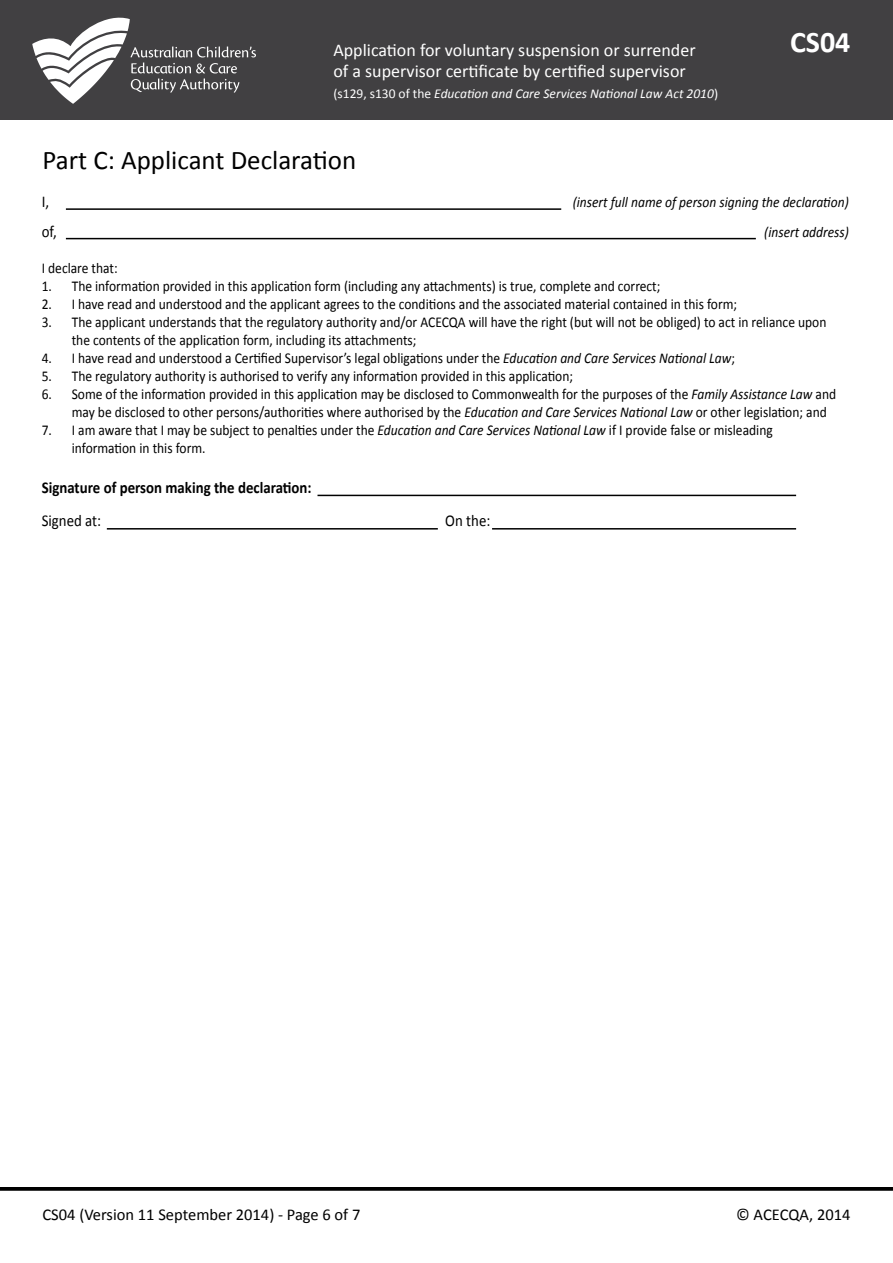
<style>
.page{position:relative;width:893px;height:1263px;background:#fff}
.page>*{position:absolute;margin:0;border:0;box-sizing:border-box;transform-origin:0 0}
.t1{font:700 30px "Calibri";color:#fff}
.t2{font:27px "Calibri";color:#000}
.t3{font:18px "Calibri";color:#fff}
.t4{font:16.5px "Calibri";color:#000}
.t5{font:700 16.5px "Calibri";color:#000;scale:.9 1}
.t6{font:16.5px "Calibri";color:#000;scale:.9 1}
.t7{font:15px/18px "Calibri";color:#000;scale:.9 1}
.t8{font:italic 15px "Calibri";color:#000;scale:.9 1}
.t9{font:italic 13.5px "Calibri";color:#fff}
.s1{font-style:normal}
.s2{font-style:italic}
</style>
<div class="page">
<svg style="left:0;top:1187px;width:893px;height:4px;background:#0e0e0e"></svg>
<div style="left:0;top:0;width:893px;height:119px;background:#414042"></div>
<svg style="left:32px;top:17px;width:224px;height:87px"></svg>
<hr style="left:317px;top:495px;width:479px;height:1px;background:#000">
<hr style="left:492px;top:528px;width:304px;height:1px;background:#000">
<hr style="left:107px;top:528px;width:331px;height:1px;background:#000">
<hr style="left:66px;top:238px;width:690px;height:1px;background:#000">
<hr style="left:66px;top:208px;width:495px;height:2px;background:#000">
<p class="t3" style="left:333px;top:39px;width:364px">Application for voluntary suspension or surrender</p>
<h1 class="t1" style="left:790px;top:23px;width:62px">CS04</h1>
<p class="t3" style="left:333px;top:60px;width:354px">of a supervisor certificate by certified supervisor</p>
<p class="t9" style="left:333px;top:84px;width:386px"><span class="s1">(s129, s130 of the</span> Education and Care Services National Law Act 2010<span class="s1">)</span></p>
<h2 class="t2" style="left:43px;top:143px;width:315px">Part C: Applicant Declaration</h2>
<p class="t6" style="left:42px;top:191px;width:10px">I,</p>
<p class="t8" style="left:573px;top:192px;width:308px">(insert full name of person signing the declaration)</p>
<p class="t6" style="left:42px;top:221px;width:18px">of,</p>
<p class="t8" style="left:764px;top:222px;width:95px">(insert address)</p>
<p class="t7" style="left:42px;top:259px;width:86px">I declare that:</p>
<p class="t7" style="left:42px;top:277px;width:689px">1. The information provided in this application form (including any attachments) is true, complete and correct;</p>
<p class="t7" style="left:42px;top:295px;width:774px">2. I have read and understood and the applicant agrees to the conditions and the associated material contained in this form;</p>
<p class="t7" style="left:72px;top:313px;width:840px;text-indent:-30px">3. The applicant understands that the regulatory authority and/or ACECQA will have the right (but will not be obliged) to act in reliance upon the contents of the application form, including its attachments;</p>
<p class="t7" style="left:42px;top:349px;width:772px">4. I have read and understood a Certified Supervisor’s legal obligations under the <span class="s2">Education and Care Services National Law</span>;</p>
<p class="t7" style="left:42px;top:367px;width:592px">5. The regulatory authority is authorised to verify any information provided in this application;</p>
<p class="t7" style="left:72px;top:385px;width:851px;text-indent:-30px">6. Some of the information provided in this application may be disclosed to Commonwealth for the purposes of the <span class="s2">Family Assistance Law</span> and may be disclosed to other persons/authorities where authorised by the <span class="s2">Education and Care Services National Law</span> or other legislation; and</p>
<p class="t7" style="left:72px;top:421px;width:780px;text-indent:-30px">7. I am aware that I may be subject to penalties under the <span class="s2">Education and Care Services National Law</span> if I provide false or misleading information in this form.</p>
<p class="t5" style="left:42px;top:477px;width:301px">Signature of person making the declaration:</p>
<p class="t6" style="left:42px;top:510px;width:68px">Signed at:</p>
<p class="t6" style="left:445px;top:510px;width:52px">On the:</p>
<p class="t4" style="left:43px;top:1204px;width:319px">CS04 (Version 11 September 2014) - Page 6 of 7</p>
<p class="t4" style="left:736px;top:1204px;width:116px">© ACECQA, 2014</p>
</div>
